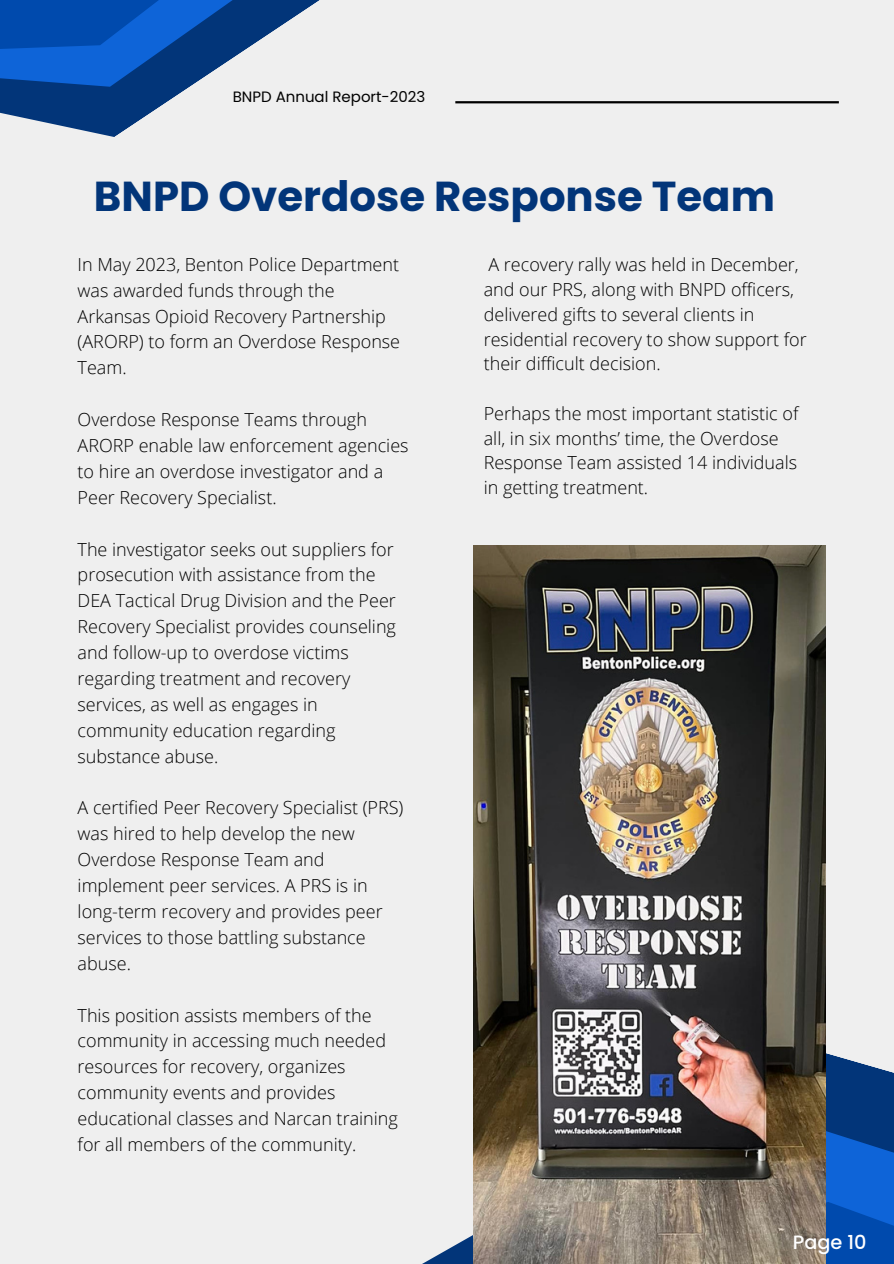
<style>
.page{position:relative;width:894px;height:1264px;background:#fff}
.page>*{position:absolute;margin:0;border:0;box-sizing:border-box;transform-origin:0 0}
.t1{font:700 41.85px "Poppins";color:#023579}
.t2{font:500 19.2px "Poppins";color:#fff}
.t3{font:300 18px/25.8px "Open Sans";color:#000}
.t4{font:15px "Poppins";color:#000}
</style>
<div class="page">
<div style="left:0;top:0;width:893px;height:1263px;background:#efefef"></div>
<svg style="left:424px;top:1059px;width:469px;height:204px"></svg>
<svg style="left:0;top:0;width:483px;height:137px"></svg>
<hr style="left:455px;top:101px;width:383px;height:2px;background:#000">
<img style="left:473px;top:545px;width:352px;height:718px">
<p class="t4" style="left:233px;top:87px;width:194px">BNPD Annual Report-2023</p>
<h1 class="t1" style="left:94px;top:167px;width:682px">BNPD Overdose Response Team</h1>
<h3 class="t3" style="left:78px;top:251px;width:324px">In May 2023, Benton Police Department was awarded funds through the<br>Arkansas Opioid Recovery Partnership (ARORP) to form an Overdose Response<br>Team.</h3>
<h3 class="t3" style="left:78px;top:406px;width:332px">Overdose Response Teams through ARORP enable law enforcement agencies to hire an overdose investigator and a Peer Recovery Specialist.</h3>
<h3 class="t3" style="left:78px;top:535px;width:320px">The investigator seeks out suppliers for prosecution with assistance from the DEA Tactical Drug Division and the Peer Recovery Specialist provides counseling and follow-up to overdose victims regarding treatment and recovery services, as well as engages in community education regarding substance abuse.</h3>
<h3 class="t3" style="left:78px;top:794px;width:327px">A certified Peer Recovery Specialist (PRS) was hired to help develop the new<br>Overdose Response Team and implement peer services. A PRS is in long-term recovery and provides peer services to those battling substance abuse.</h3>
<h3 class="t3" style="left:78px;top:1001px;width:322px">This position assists members of the community in accessing much needed resources for recovery, organizes community events and provides educational classes and Narcan training for all members of the community.</h3>
<h3 class="t3" style="left:483px;top:252px;width:324px;line-height:24.8px">A recovery rally was held in December, and our PRS, along with BNPD officers, delivered gifts to several clients in residential recovery to show support for their difficult decision.</h3>
<h3 class="t3" style="left:483px;top:400px;width:316px;line-height:24.8px">Perhaps the most important statistic of all, in six months’ time, the Overdose Response Team assisted 14 individuals in getting treatment.</h3>
<p class="t2" style="left:792px;top:1228px;width:75px">Page 10</p>
</div>
